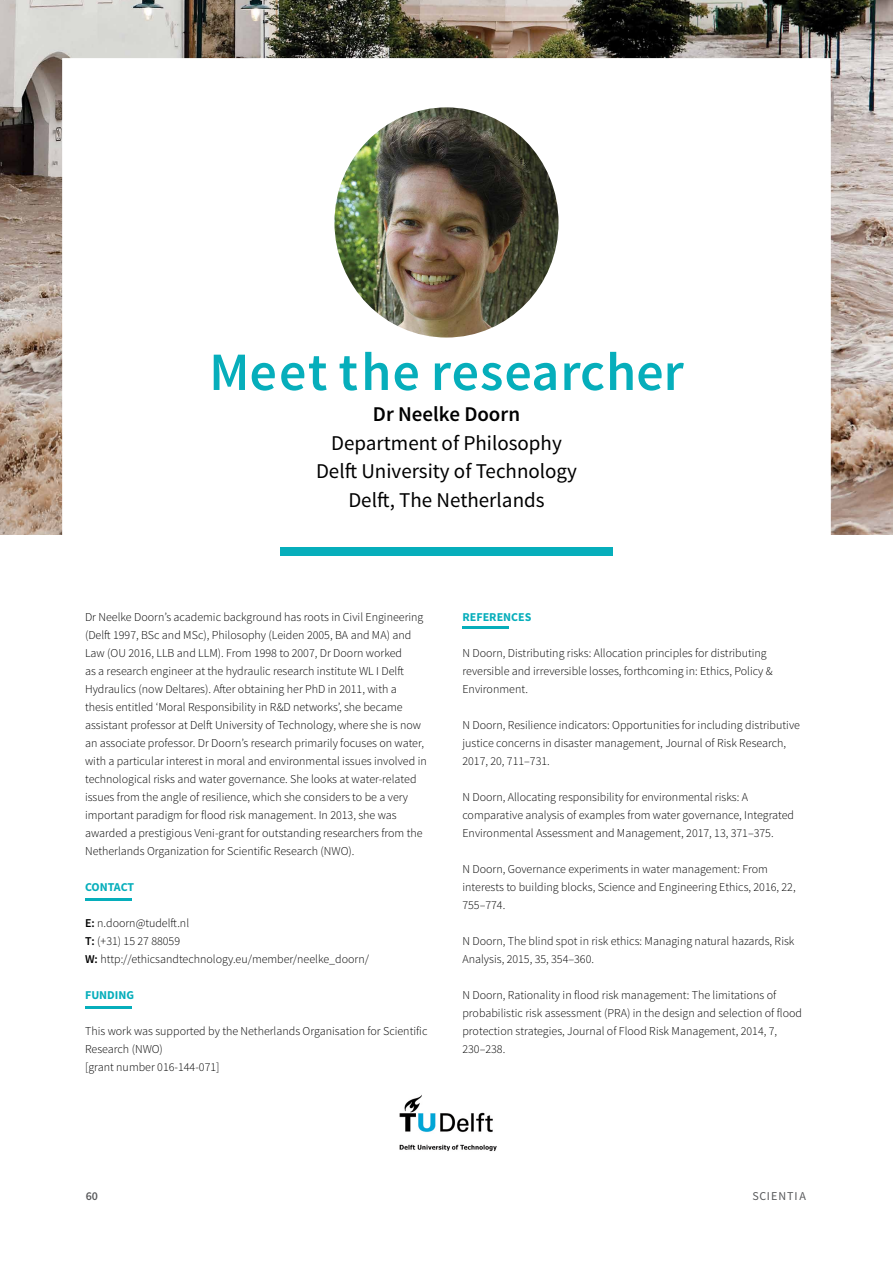
<style>
.page{position:relative;width:893px;height:1263px;background:#fff}
.page>*{position:absolute;margin:0;border:0;box-sizing:border-box;transform-origin:0 0}
.t1{font:600 54px "Source Sans Pro";letter-spacing:.02em;color:#06aebb}
.t2{font:21px/28.5px "Source Sans Pro";color:#000;text-align:center}
.t3{font:600 21px "Source Sans Pro";color:#000}
.t4{font:300 12px/18px "Source Sans Pro";color:#000}
.t5{font:700 12px "Source Sans Pro";color:#06aebb}
.t6{font:12px "Source Sans Pro";letter-spacing:.08em;color:#58595b}
.t7{font:600 12px "Source Sans Pro";color:#58595b}
.s1{font-weight:600}
</style>
<div class="page">
<img style="left:0;top:0;width:893px;height:534px">
<div style="left:62px;top:58px;width:769px;height:1120px;background:#fff;border:2px solid #fff"></div>
<div style="left:280px;top:547px;width:333px;height:9px;background:#06aebb"></div>
<hr style="left:462px;top:626px;width:47px;height:3px;background:#06aebb">
<hr style="left:85px;top:898px;width:47px;height:3px;background:#06aebb">
<hr style="left:85px;top:1006px;width:47px;height:3px;background:#06aebb">
<img style="left:334px;top:107px;width:224px;height:231px">
<img style="left:399px;top:1095px;width:98px;height:57px">
<h1 class="t1" style="left:209px;top:338px;width:476px">Meet the researcher</h1>
<h2 class="t3" style="left:373px;top:401px;width:149px">Dr Neelke Doorn</h2>
<h2 class="t2" style="left:316px;top:429px;width:262px">Department of Philosophy<br>Delft University of Technology<br>Delft, The Netherlands</h2>
<p class="t4" style="left:85px;top:608px;width:343px">Dr Neelke Doorn’s academic background has roots in Civil Engineering (Delft 1997, BSc and MSc), Philosophy (Leiden 2005, BA and MA) and Law (OU 2016, LLB and LLM). From 1998 to 2007, Dr Doorn worked<br>as a research engineer at the hydraulic research institute WL I Delft Hydraulics (now Deltares). After obtaining her PhD in 2011, with a thesis entitled ‘Moral Responsibility in R&amp;D networks’, she became assistant professor at Delft University of Technology, where she is now an associate professor. Dr Doorn’s research primarily focuses on water, with a particular interest in moral and environmental issues involved in technological risks and water governance. She looks at water-related issues from the angle of resilience, which she considers to be a very important paradigm for flood risk management. In 2013, she was awarded a prestigious Veni-grant for outstanding researchers from the Netherlands Organization for Scientific Research (NWO).</p>
<p class="t5" style="left:85px;top:879px;width:51px">CONTACT</p>
<p class="t4" style="left:85px;top:914px;width:286px"><span class="s1">E:</span> n.doorn@tudelft.nl<br><span class="s1">T:</span> (+31) 15 27 88059<br><span class="s1">W:</span> http://ethicsandtechnology.eu/member/neelke_doorn/</p>
<p class="t5" style="left:85px;top:987px;width:51px">FUNDING</p>
<p class="t4" style="left:85px;top:1022px;width:344px">This work was supported by the Netherlands Organisation for Scientific<br>Research (NWO)<br>[grant number 016-144-071]</p>
<p class="t5" style="left:462px;top:609px;width:71px">REFERENCES</p>
<p class="t4" style="left:462px;top:644px;width:312px">N Doorn, Distributing risks: Allocation principles for distributing reversible and irreversible losses, forthcoming in: Ethics, Policy &amp;<br>Environment.</p>
<p class="t4" style="left:462px;top:716px;width:339px">N Doorn, Resilience indicators: Opportunities for including distributive justice concerns in disaster management, Journal of Risk Research,<br>2017, 20, 711–731.</p>
<p class="t4" style="left:462px;top:788px;width:333px">N Doorn, Allocating responsibility for environmental risks: A comparative analysis of examples from water governance, Integrated<br>Environmental Assessment and Management, 2017, 13, 371–375.</p>
<p class="t4" style="left:462px;top:860px;width:335px">N Doorn, Governance experiments in water management: From interests to building blocks, Science and Engineering Ethics, 2016, 22,<br>755–774.</p>
<p class="t4" style="left:462px;top:932px;width:334px">N Doorn, The blind spot in risk ethics: Managing natural hazards, Risk<br>Analysis, 2015, 35, 354–360.</p>
<p class="t4" style="left:462px;top:986px;width:341px">N Doorn, Rationality in flood risk management: The limitations of probabilistic risk assessment (PRA) in the design and selection of flood protection strategies, Journal of Flood Risk Management, 2014, 7, 230–238.</p>
<p class="t7" style="left:86px;top:1189px;width:14px">60</p>
<p class="t6" style="left:753px;top:1189px;width:55px">SCIENTIA</p>
</div>
